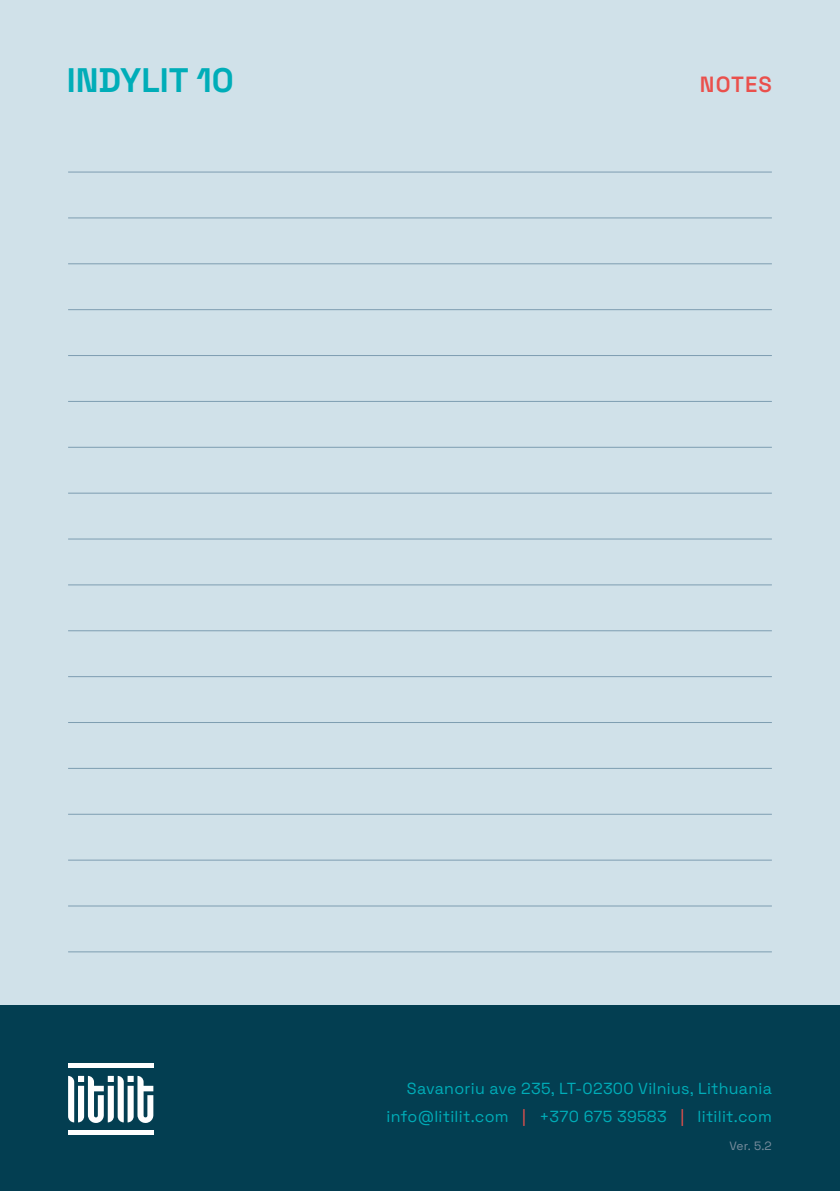
<style>
.page{position:relative;width:840px;height:1191px;background:#fff}
.page>*{position:absolute;margin:0;border:0;box-sizing:border-box;transform-origin:0 0}
.t1{font:700 34px "Space Grotesk";color:#00adb8}
.t2{font:600 22px "Space Grotesk";letter-spacing:.05em;color:#ea504c}
.t3{font:16px/28px "Space Grotesk";letter-spacing:.015em;color:#00adb8;text-align:right}
.t4{font:12px "Space Grotesk";color:#7a8e9e}
.s1{color:#ea504c}
</style>
<div class="page">
<div style="left:0;top:0;width:839px;height:1191px;background:#d0e1e9"></div>
<div style="left:0;top:1005px;width:839px;height:186px;background:#033e51"></div>
<svg style="left:68px;top:1075px;width:85px;height:48px"></svg>
<div style="left:68px;top:1063px;width:85px;height:5px;background:#fff"></div>
<div style="left:68px;top:1129px;width:85px;height:5px;background:#fff"></div>
<hr style="left:68px;top:172px;width:703px;height:1px;background:#7d9db1">
<hr style="left:68px;top:447px;width:703px;height:1px;background:#7d9db1">
<hr style="left:68px;top:722px;width:703px;height:1px;background:#7d9db1">
<hr style="left:68px;top:263px;width:703px;height:1px;background:#7d9db1">
<hr style="left:68px;top:538px;width:703px;height:1px;background:#7d9db1">
<hr style="left:68px;top:814px;width:703px;height:1px;background:#7d9db1">
<hr style="left:68px;top:355px;width:703px;height:1px;background:#7d9db1">
<hr style="left:68px;top:630px;width:703px;height:1px;background:#7d9db1">
<hr style="left:68px;top:905px;width:703px;height:1px;background:#7d9db1">
<hr style="left:68px;top:218px;width:703px;height:1px;background:#7d9db1">
<hr style="left:68px;top:493px;width:703px;height:1px;background:#7d9db1">
<hr style="left:68px;top:768px;width:703px;height:1px;background:#7d9db1">
<hr style="left:68px;top:309px;width:703px;height:1px;background:#7d9db1">
<hr style="left:68px;top:584px;width:703px;height:1px;background:#7d9db1">
<hr style="left:68px;top:859px;width:703px;height:1px;background:#7d9db1">
<hr style="left:68px;top:401px;width:703px;height:1px;background:#7d9db1">
<hr style="left:68px;top:676px;width:703px;height:1px;background:#7d9db1">
<hr style="left:68px;top:951px;width:703px;height:1px;background:#7d9db1">
<h1 class="t1" style="left:67px;top:55px;width:169px">INDYLIT 10</h1>
<h2 class="t2" style="left:699px;top:68px;width:73px">NOTES</h2>
<p class="t3" style="left:386px;top:1073px;width:386px">Savanoriu ave 235, LT-02300 Vilnius, Lithuania info@litilit.com <span class="s1">|</span> +370 675 39583 <span class="s1">|</span> litilit.com</p>
<p class="t4" style="left:729px;top:1137px;width:44px">Ver. 5.2</p>
</div>
